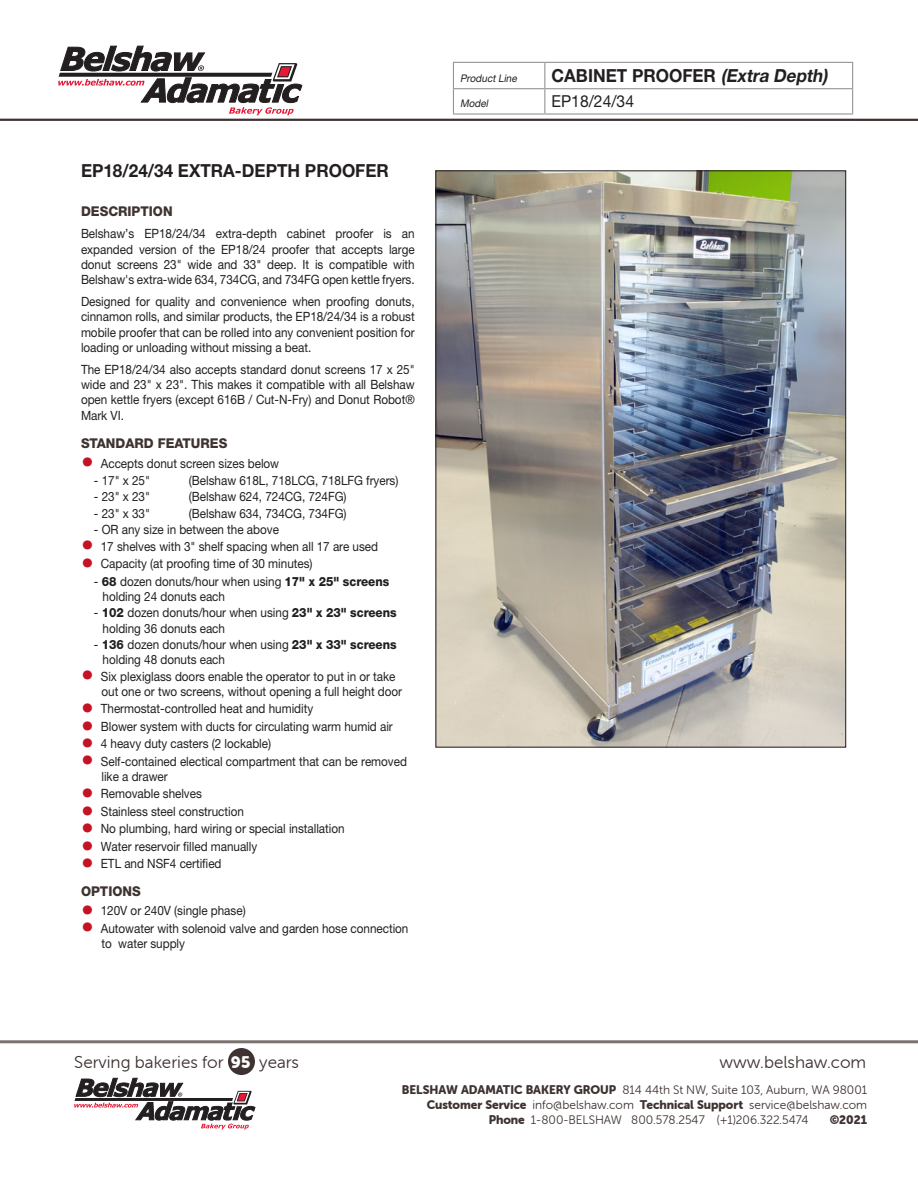
<style>
.page{position:relative;width:918px;height:1188px;background:#fff}
.page>*{position:absolute;margin:0;border:0;box-sizing:border-box;transform-origin:0 0}
.Header_1{font:700 18px "Helvetica Neue LT Pro";color:#231f20;scale:.95 1}
.t1{font:17.25px "Museo Sans Rounded 300";color:#3f3332}
.Header_1_-_Subhead{font:16.5px "Helvetica Neue LT Pro";color:#231f20;scale:.95 1}
.Header_2{font:800 13.5px "Helvetica Neue LT Pro";color:#3f3332;scale:.96 1}
._0_-_Text_-_Main{font:12.75px/15.3px "Helvetica Neue LT Pro";letter-spacing:-.005em;color:#231f20;scale:.92 1}
.t2{font:12.3px "Museo Sans Rounded 300";color:#3f3332}
.t3{font:12.3px "Museo Sans Rounded 900";color:#3f3332}
.Header_-_Title_-_Pro{font:italic 10.5px "Helvetica Neue LT Pro";color:#231f20;scale:.95 1}
.s1{font-size:25.5px;color:#c41324}
.s2{font-weight:800}
.s3{font-style:italic}
.s4{font-family:"Museo Sans Rounded 900";font-size:16.5px;color:#fff}
.s5{font-family:"Museo Sans Rounded 900"}
</style>
<div class="page">
<svg style="left:453px;top:62px;width:400px;height:51px"></svg>
<hr style="left:453px;top:113px;width:92px;height:2px;background:#939598">
<hr style="left:545px;top:113px;width:308px;height:2px;background:#939598">
<img style="left:438px;top:173px;width:406px;height:572px">
<hr style="left:0;top:119px;width:918px;height:2px;background:#3f3332">
<div style="left:228px;top:1048px;width:27px;height:27px;background:#3f3332;border-radius:50%"></div>
<hr style="left:0;top:1040px;width:918px;height:3px;background:#7a706f">
<svg style="left:58px;top:46px;width:244px;height:69px"></svg>
<svg style="left:74px;top:1078px;width:181px;height:52px"></svg>
<p class="Header_1" style="left:81px;top:159px;width:326px">EP18/24/34 EXTRA-DEPTH PROOFER</p>
<p class="Header_2" style="left:81px;top:203px;width:97px">DESCRIPTION</p>
<p class="_0_-_Text_-_Main" style="left:81px;top:226px;width:364px;text-align:justify">Belshaw’s EP18/24/34 extra-depth cabinet proofer is an expanded version of the EP18/24 proofer that accepts large donut screens 23" wide and 33" deep. It is compatible with Belshaw's extra-wide 634, 734CG, and 734FG open kettle fryers.</p>
<p class="_0_-_Text_-_Main" style="left:81px;top:294px;width:364px;text-align:justify">Designed for quality and convenience when proofing donuts, cinnamon rolls, and similar products, the EP18/24/34 is a robust mobile proofer that can be rolled into any convenient position for loading or unloading without missing a beat.</p>
<p class="_0_-_Text_-_Main" style="left:81px;top:361px;width:364px;text-align:justify">The EP18/24/34 also accepts standard donut screens 17 x 25" wide and 23" x 23". This makes it compatible with all Belshaw open kettle fryers (except 616B / Cut-N-Fry) and Donut Robot® Mark VI.</p>
<p class="Header_2" style="left:81px;top:435px;width:154px">STANDARD FEATURES</p>
<p class="_0_-_Text_-_Main" style="left:81px;top:455px;width:217px"><span class="s1">•</span> Accepts donut screen sizes below</p>
<p class="_0_-_Text_-_Main" style="left:94px;top:473px;width:63px">- 17" x 25"</p>
<p class="_0_-_Text_-_Main" style="left:189px;top:473px;width:229px">(Belshaw 618L, 718LCG, 718LFG fryers)</p>
<p class="_0_-_Text_-_Main" style="left:94px;top:489px;width:63px">- 23" x 23"</p>
<p class="_0_-_Text_-_Main" style="left:189px;top:489px;width:173px">(Belshaw 624, 724CG, 724FG)</p>
<p class="_0_-_Text_-_Main" style="left:94px;top:506px;width:63px">- 23" x 33"</p>
<p class="_0_-_Text_-_Main" style="left:189px;top:506px;width:173px">(Belshaw 634, 734CG, 734FG)</p>
<p class="_0_-_Text_-_Main" style="left:94px;top:522px;width:203px">- OR any size in between the above</p>
<p class="_0_-_Text_-_Main" style="left:81px;top:538px;width:325px"><span class="s1">•</span> 17 shelves with 3" shelf spacing when all 17 are used</p>
<p class="_0_-_Text_-_Main" style="left:81px;top:556px;width:253px"><span class="s1">•</span> Capacity (at proofing time of 30 minutes)</p>
<p class="_0_-_Text_-_Main" style="left:103px;top:573px;width:313px;text-indent:-9px">- <span class="s2">68</span> dozen donuts/hour when using <span class="s2">17" x 25" screens </span>holding 24 donuts each</p>
<p class="_0_-_Text_-_Main" style="left:103px;top:605px;width:321px;text-indent:-9px">- <span class="s2">102</span> dozen donuts/hour when using <span class="s2">23" x 23" screens </span>holding 36 donuts each</p>
<p class="_0_-_Text_-_Main" style="left:103px;top:637px;width:321px;text-indent:-9px">- <span class="s2">136</span> dozen donuts/hour when using <span class="s2">23" x 33" screens </span>holding 48 donuts each</p>
<p class="_0_-_Text_-_Main" style="left:102px;top:668px;width:328px;text-indent:-21px"><span class="s1">•</span> Six plexiglass doors enable the operator to put in or take out one or two screens, without opening a full height door</p>
<p class="_0_-_Text_-_Main" style="left:81px;top:701px;width:254px"><span class="s1">•</span> Thermostat-controlled heat and humidity</p>
<p class="_0_-_Text_-_Main" style="left:81px;top:718px;width:340px"><span class="s1">•</span> Blower system with ducts for circulating warm humid air</p>
<p class="_0_-_Text_-_Main" style="left:81px;top:736px;width:208px"><span class="s1">•</span> 4 heavy duty casters (2 lockable)</p>
<p class="_0_-_Text_-_Main" style="left:102px;top:753px;width:334px;text-indent:-21px"><span class="s1">•</span> Self-contained electical compartment that can be removed like a drawer</p>
<p class="_0_-_Text_-_Main" style="left:81px;top:786px;width:133px"><span class="s1">•</span> Removable shelves</p>
<p class="_0_-_Text_-_Main" style="left:81px;top:804px;width:179px"><span class="s1">•</span> Stainless steel construction</p>
<p class="_0_-_Text_-_Main" style="left:81px;top:821px;width:288px"><span class="s1">•</span> No plumbing, hard wiring or special installation</p>
<p class="_0_-_Text_-_Main" style="left:81px;top:839px;width:193px"><span class="s1">•</span> Water reservoir filled manually</p>
<p class="_0_-_Text_-_Main" style="left:81px;top:856px;width:154px"><span class="s1">•</span> ETL and NSF4 certified</p>
<p class="Header_2" style="left:81px;top:883px;width:64px">OPTIONS</p>
<p class="_0_-_Text_-_Main" style="left:81px;top:903px;width:181px"><span class="s1">•</span> 120V or 240V (single phase)</p>
<p class="_0_-_Text_-_Main" style="left:102px;top:920px;width:335px;text-indent:-21px"><span class="s1">•</span> Autowater with solenoid valve and garden hose connection to water supply</p>
<p class="Header_-_Title_-_Pro" style="left:460px;top:72px;width:63px">ProductLine</p>
<p class="Header_1" style="left:552px;top:64px;width:292px">CABINET PROOFER <span class="s3">(Extra Depth)</span></p>
<p class="Header_-_Title_-_Pro" style="left:460px;top:97px;width:33px">Model</p>
<p class="Header_1_-_Subhead" style="left:552px;top:92px;width:88px">EP18/24/34</p>
<h2 class="t1" style="left:74px;top:1052px;width:226px">Serving bakeries for <span class="s4">95</span> years</h2>
<h2 class="t1" style="left:719px;top:1052px;width:148px">www.belshaw.com</h2>
<p class="t2" style="left:402px;top:1083px;width:467px"><span class="s5">BELSHAW ADAMATIC BAKERY GROUP</span> 814 44th St NW, Suite 103, Auburn, WA 98001</p>
<p class="t2" style="left:427px;top:1098px;width:442px"><span class="s5">Customer Service</span> info@belshaw.com <span class="s5">Technical Support</span> service@belshaw.com</p>
<p class="t2" style="left:489px;top:1113px;width:321px"><span class="s5">Phone</span> 1-800-BELSHAW 800.578.2547 (+1)206.322.5474</p>
<p class="t3" style="left:830px;top:1112px;width:39px">©2021</p>
</div>
